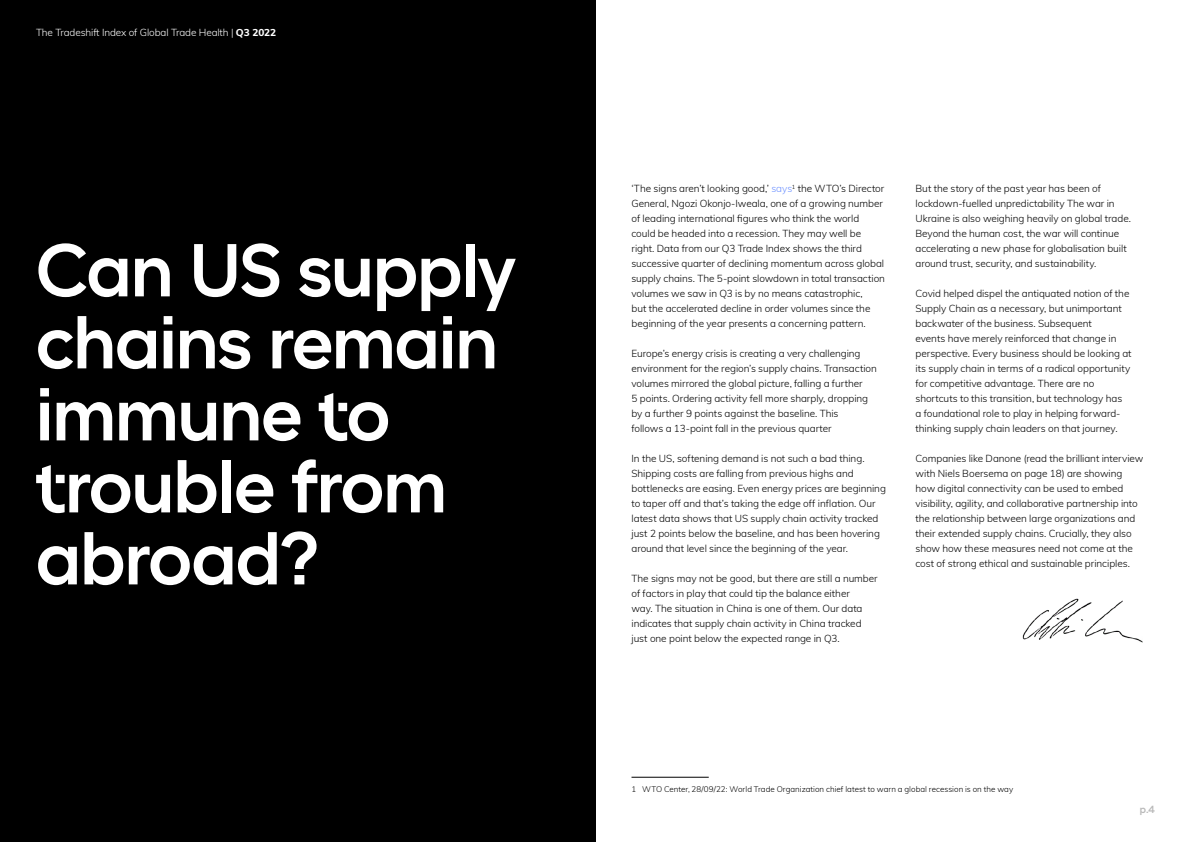
<style>
.page{position:relative;width:1191px;height:842px;background:#fff}
.page>*{position:absolute;margin:0;border:0;box-sizing:border-box;transform-origin:0 0}
.t1{font:72px/72px "Tradeshift Display Medium";letter-spacing:-.01em;color:#fff}
.t2{font:300 10px/15px "Muli";letter-spacing:-.005em;color:#000}
.t3{font:300 10px "Muli";letter-spacing:-.01em;color:#fff}
.t4{font:500 10px "Tradeshift";color:#b9b9b9}
.t5{font:300 8px "Muli";letter-spacing:.005em;color:#000}
.s1{font-weight:800}
.s2{color:#6e92ff}
</style>
<div class="page">
<div style="left:0;top:0;width:595px;height:842px;background:#000"></div>
<img style="left:1022px;top:598px;width:120px;height:44px">
<hr style="left:631px;top:777px;width:77px;height:1px;background:#000">
<p class="t3" style="left:36px;top:25px;width:242px">The Tradeshift Index of Global Trade Health | <span class="s1">Q3 2022</span></p>
<h1 class="t1" style="left:36px;top:232px;width:481px">Can US supply chains remain immune to trouble from abroad?</h1>
<p class="t2" style="left:631px;top:180px;width:255px">‘The signs aren’t looking good,’ <span class="s2">says</span><sup>1</sup> the WTO’s Director General, Ngozi Okonjo-Iweala, one of a growing number of leading international figures who think the world could be headed into a recession. They may well be right. Data from our Q3 Trade Index shows the third successive quarter of declining momentum across global supply chains. The 5-point slowdown in total transaction volumes we saw in Q3 is by no means catastrophic,<br>but the accelerated decline in order volumes since the beginning of the year presents a concerning pattern.</p>
<p class="t2" style="left:631px;top:345px;width:247px">Europe’s energy crisis is creating a very challenging environment for the region’s supply chains. Transaction volumes mirrored the global picture, falling a further<br>5 points. Ordering activity fell more sharply, dropping by a further 9 points against the baseline. This<br>follows a 13-point fall in the previous quarter</p>
<p class="t2" style="left:631px;top:450px;width:256px">In the US, softening demand is not such a bad thing.<br>Shipping costs are falling from previous highs and bottlenecks are easing. Even energy prices are beginning to taper off and that’s taking the edge off inflation. Our latest data shows that US supply chain activity tracked just 2 points below the baseline, and has been hovering around that level since the beginning of the year.</p>
<p class="t2" style="left:631px;top:570px;width:248px">The signs may not be good, but there are still a number of factors in play that could tip the balance either<br>way. The situation in China is one of them. Our data indicates that supply chain activity in China tracked just one point below the expected range in Q3.</p>
<p class="t2" style="left:915px;top:180px;width:217px">But the story of the past year has been of lockdown-fuelled unpredictability The war in Ukraine is also weighing heavily on global trade.<br>Beyond the human cost, the war will continue accelerating a new phase for globalisation built around trust, security, and sustainability.</p>
<p class="t2" style="left:915px;top:285px;width:218px">Covid helped dispel the antiquated notion of the Supply Chain as a necessary, but unimportant backwater of the business. Subsequent<br>events have merely reinforced that change in perspective. Every business should be looking at its supply chain in terms of a radical opportunity for competitive advantage. There are no shortcuts to this transition, but technology has<br>a foundational role to play in helping forward&shy;thinking supply chain leaders on that journey.</p>
<p class="t2" style="left:915px;top:450px;width:229px">Companies like Danone (read the brilliant interview with Niels Boersema on page 18) are showing how digital connectivity can be used to embed visibility, agility, and collaborative partnership into the relationship between large organizations and their extended supply chains. Crucially, they also show how these measures need not come at the cost of strong ethical and sustainable principles.</p>
<p class="t5" style="left:631px;top:783px;width:383px">1 WTO Center, 28/09/22: World Trade Organization chief latest to warn a global recession is on the way</p>
<p class="t4" style="left:1139px;top:803px;width:17px">p.4</p>
</div>
